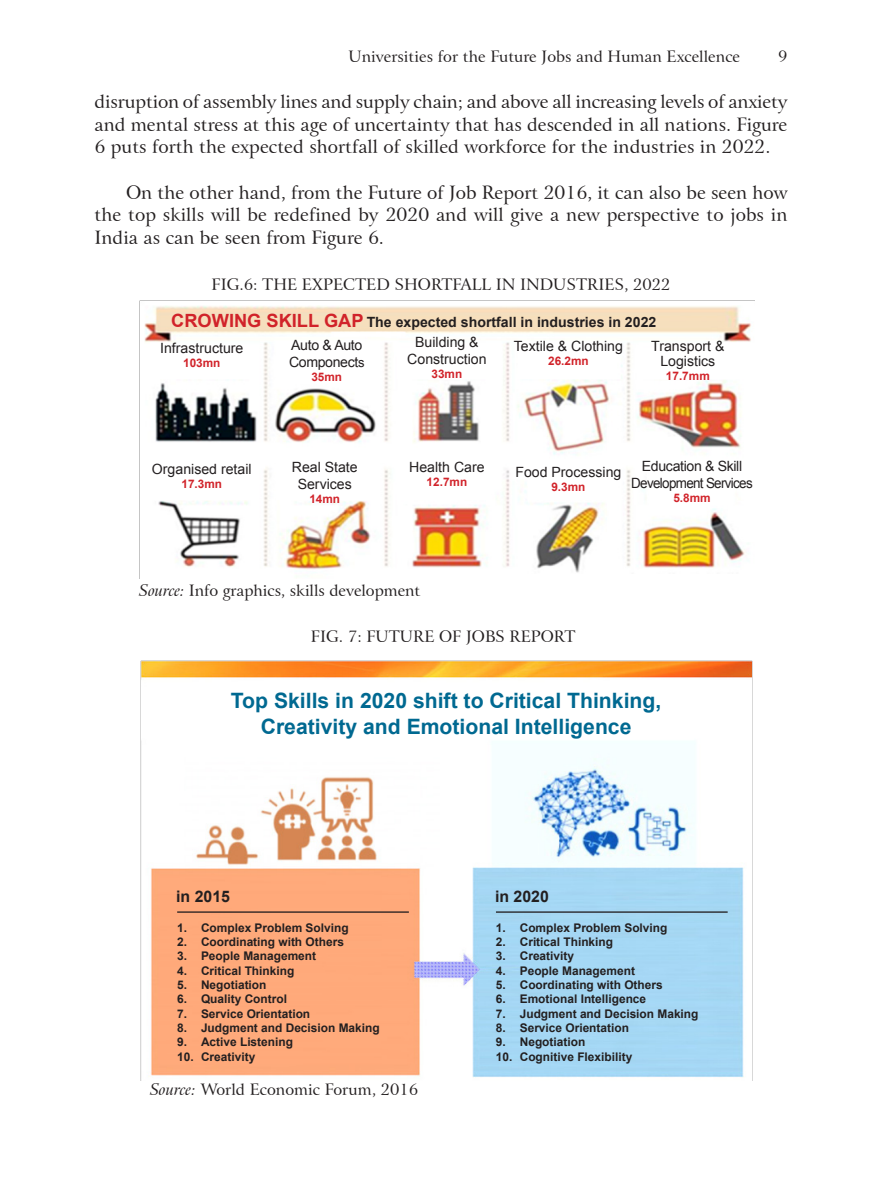
<style>
.page{position:relative;width:882px;height:1197px;background:#fff}
.page>*{position:absolute;margin:0;border:0;box-sizing:border-box;transform-origin:0 0}
.t1{font:700 21.18px/26.4px "Arial";color:#006991;text-align:center}
.Body_text{font:18.38px/22.1px "Arrus BT";color:#231f20;text-align:justify}
.t2{font:700 15.92px "Arial";color:#231f20}
.Fig__Caption{font:15.75px "Arrus BT";color:#231f20}
.Source{font:15.75px "Arrus BT";letter-spacing:-.005em;color:#231f20}
.t3{font:14.17px/17px "Arial";color:#231f20;text-align:center}
.t4{font:700 14.17px "Arial";color:#231f20}
.t5{font:14.17px/17px "Arial";letter-spacing:-.05em;color:#231f20;text-align:center}
.t6{font:14.17px/17px "Arial";letter-spacing:-.025em;color:#231f20}
.t7{font:700 11.9px "Arial";color:#231f20}
.t8{font:700 11.72px "Arial";color:#d1232a}
.s1{font-size:18.2px;color:#d1232a}
.s2{font-size:12.95px}
.s3{font-style:italic}
</style>
<div class="page">
<img style="left:140px;top:660px;width:612px;height:421px">
<hr style="left:177px;top:911px;width:232px;height:2px;background:#231f20">
<hr style="left:496px;top:911px;width:232px;height:2px;background:#231f20">
<img style="left:140px;top:300px;width:615px;height:273px">
<h3 class="Fig__Caption" style="left:349px;top:47px;width:393px">Universities for the Future Jobs and Human Excellence</h3>
<h3 class="Fig__Caption" style="left:778px;top:47px;width:11px">9</h3>
<p class="Body_text" style="left:94px;top:91px;width:695px">disruption of assembly lines and supply chain; and above all increasing levels of anxiety and mental stress at this age of uncertainty that has descended in all nations. Figure 6 puts forth the expected shortfall of skilled workforce for the industries in 2022.</p>
<p class="Body_text" style="left:94px;top:182px;width:695px;text-indent:32px">On the other hand, from the Future of Job Report 2016, it can also be seen how the top skills will be redefined by 2020 and will give a new perspective to jobs in India as can be seen from Figure 6.</p>
<p class="Fig__Caption" style="left:211px;top:274px;width:461px">FIG.6: THE EXPECTED SHORTFALL IN INDUSTRIES, 2022</p>
<p class="t4" style="left:171px;top:312px;width:487px"><span class="s1">CROWING SKILL GAP</span> The expected shortfall in industries in 2022</p>
<p class="t3" style="left:160px;top:340px;width:85px">Infrastructure</p>
<p class="t8" style="left:183px;top:355px;width:39px">103mn</p>
<p class="t3" style="left:407px;top:334px;width:81px">Building &amp;<br>Construction</p>
<p class="t8" style="left:432px;top:366px;width:32px">33mn</p>
<p class="t6" style="left:289px;top:337px;width:77px">Auto &amp; Auto<br>Componect<span class="s2">s</span></p>
<p class="t8" style="left:311px;top:369px;width:32px">35mn</p>
<p class="t3" style="left:651px;top:338px;width:75px;line-height:15.2px">Transport &amp;<br>Logistics</p>
<p class="t8" style="left:666px;top:368px;width:45px">17.7mm</p>
<p class="t3" style="left:514px;top:338px;width:111px">Textile &amp; Clothing</p>
<p class="t8" style="left:548px;top:353px;width:42px">26.2mn</p>
<p class="t3" style="left:152px;top:460px;width:101px">Organised retail</p>
<p class="t8" style="left:182px;top:476px;width:42px">17.3mn</p>
<p class="t3" style="left:292px;top:459px;width:67px">Real State<br>Services</p>
<p class="t8" style="left:309px;top:491px;width:32px">14mn</p>
<p class="t3" style="left:409px;top:459px;width:77px">Health Care</p>
<p class="t8" style="left:427px;top:474px;width:42px">12.7mn</p>
<p class="t3" style="left:515px;top:463px;width:108px">Food Processing</p>
<p class="t8" style="left:551px;top:479px;width:36px">9.3mn</p>
<p class="t5" style="left:631px;top:457px;width:123px">Education &amp; Skill<br>Development Services</p>
<p class="t8" style="left:673px;top:490px;width:39px">5.8mm</p>
<p class="Source" style="left:139px;top:580px;width:283px"><span class="s3">Source:</span> Info graphics, skills development</p>
<p class="Fig__Caption" style="left:311px;top:626px;width:266px">FIG. 7: FUTURE OF JOBS REPORT</p>
<p class="t1" style="left:231px;top:687px;width:432px">Top Skills in 2020 shift to Critical Thinking,<br>Creativity and Emotional Intelligence</p>
<p class="t2" style="left:176px;top:885px;width:55px">in 2015</p>
<p class="t2" style="left:495px;top:885px;width:55px">in 2020</p>
<p class="t7" style="left:177px;top:919px;width:173px">1. Complex Problem Solving</p>
<p class="t7" style="left:177px;top:934px;width:168px">2. Coordinating with Others</p>
<p class="t7" style="left:177px;top:948px;width:141px">3. People Management</p>
<p class="t7" style="left:177px;top:962px;width:119px">4. Critical Thinking</p>
<p class="t7" style="left:177px;top:976px;width:91px">5. Negotiation</p>
<p class="t7" style="left:177px;top:991px;width:111px">6. Quality Control</p>
<p class="t7" style="left:177px;top:1005px;width:135px">7. Service Orientation</p>
<p class="t7" style="left:177px;top:1019px;width:204px">8. Judgment and Decision Making</p>
<p class="t7" style="left:177px;top:1034px;width:117px">9. Active Listening</p>
<p class="t7" style="left:177px;top:1048px;width:80px">10. Creativity</p>
<p class="t7" style="left:496px;top:919px;width:173px">1. Complex Problem Solving</p>
<p class="t7" style="left:496px;top:934px;width:119px">2. Critical Thinking</p>
<p class="t7" style="left:496px;top:948px;width:80px">3. Creativity</p>
<p class="t7" style="left:496px;top:962px;width:141px">4. People Management</p>
<p class="t7" style="left:496px;top:976px;width:168px">5. Coordinating with Others</p>
<p class="t7" style="left:496px;top:991px;width:152px">6. Emotional Intelligence</p>
<p class="t7" style="left:496px;top:1005px;width:204px">7. Judgment and Decision Making</p>
<p class="t7" style="left:496px;top:1019px;width:135px">8. Service Orientation</p>
<p class="t7" style="left:496px;top:1034px;width:91px">9. Negotiation</p>
<p class="t7" style="left:496px;top:1048px;width:138px">10. Cognitive Flexibility</p>
<p class="Source" style="left:150px;top:1080px;width:270px"><span class="s3">Source:</span> World Economic Forum, 2016</p>
</div>
